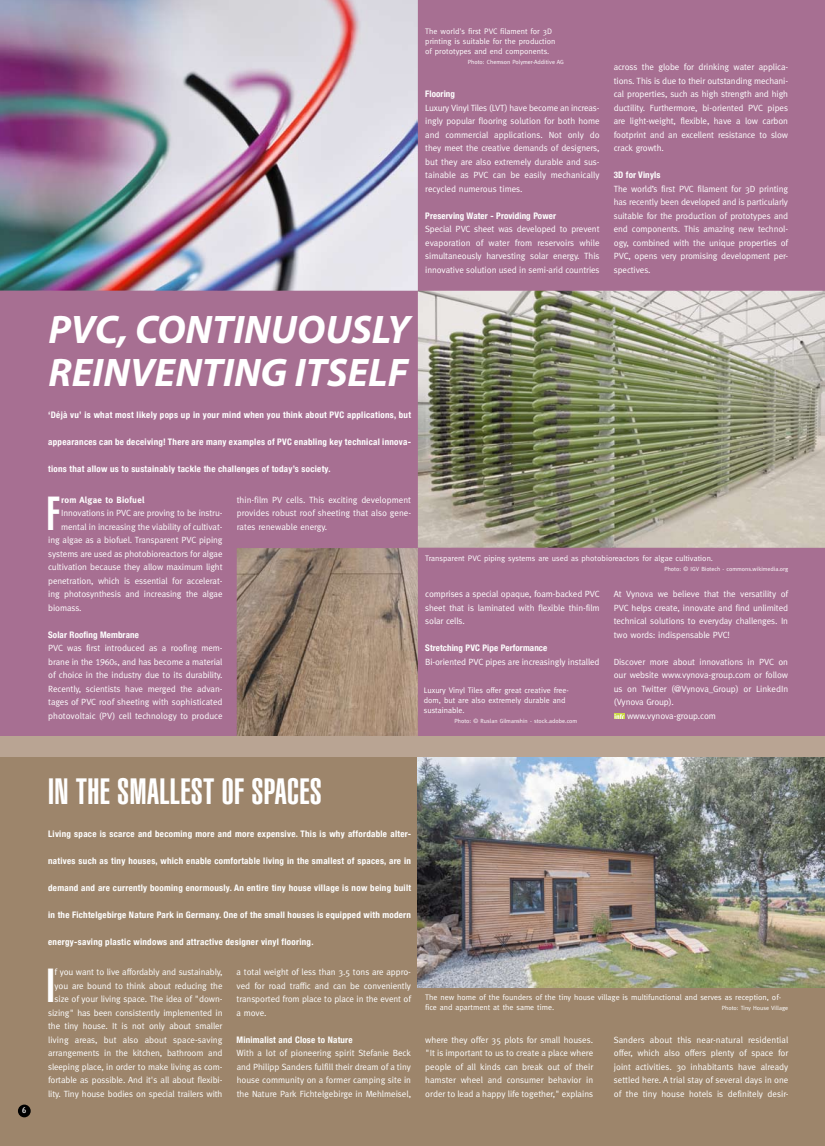
<style>
.page{position:relative;width:825px;height:1146px;background:#fff}
.page>*{position:absolute;margin:0;border:0;box-sizing:border-box;transform-origin:0 0}
.t1{font:900 extra-condensed 46.9px "Helvetica LT";color:#fff}
.t2{font:italic 700 40px/43px "Myriad Pro";color:#fff}
.t3{font:900 extra-condensed 36px "Helvetica";letter-spacing:.01em;color:#fff}
.t4{font:9px/13.5px "Meta";letter-spacing:-.01em;color:#fff;text-align:justify}
.t5{font:700 condensed 9px "Helvetica Neue";letter-spacing:.03em;color:#fff}
.t6{font:700 condensed 9px "Helvetica Neue";letter-spacing:.01em;color:#fff}
.t7{font:700 9px "Meta";letter-spacing:.03em;color:#fff}
.t8{font:8px/10px "Meta";color:#fff}
.t9{font:8px "Amoebia Sans";color:#fff}
.t10{font:6px "Meta";color:#fff}
.s1{font-family:"Meta Caps"}
.s2{font-size:7px}
</style>
<div class="page">
<div style="left:0;top:0;width:825px;height:767px;background:#a76f92"></div>
<div style="left:0;top:744px;width:825px;height:401px;background:#9d856b"></div>
<div style="left:18px;top:1104px;width:13px;height:13px;background:#000;border-radius:50%"></div>
<img style="left:418px;top:756px;width:407px;height:231px">
<img style="left:237px;top:548px;width:181px;height:187px">
<img style="left:0;top:0;width:418px;height:291px">
<img style="left:418px;top:291px;width:407px;height:256px">
<svg style="left:614px;top:713px;width:10px;height:5px"></svg>
<svg style="left:615px;top:714px;width:9px;height:4px"></svg>
<div style="left:0;top:735px;width:825px;height:21px;background:#b9a493"></div>
<p class="t9" style="left:22px;top:1105px;width:6px">6</p>
<p class="t8" style="left:425px;top:26px;width:132px">The world's first PVC filament for 3D printing is suitable for the production of prototypes and end components.</p>
<p class="t10" style="left:468px;top:59px;width:98px">Photo: Chemson Polymer-Additive AG</p>
<p class="t6" style="left:425px;top:89px;width:31px">Flooring</p>
<p class="t4" style="left:425px;top:101px;width:176px">Luxury Vinyl Tiles (LVT) have become an increas&shy;ingly popular flooring solution for both home and commercial applications. Not only do they meet the creative demands of designers, but they are also extremely durable and sus&shy;tainable as PVC can be easily mechanically recycled numerous times.</p>
<p class="t6" style="left:425px;top:210px;width:132px">Preserving Water - Providing Power</p>
<p class="t4" style="left:425px;top:222px;width:176px">Special PVC sheet was developed to prevent evaporation of water from reservoirs while simultaneously harvesting solar energy. This innovative solution used in semi-arid countries</p>
<p class="t4" style="left:614px;top:60px;width:176px">across the globe for drinking water applica&shy;tions. This is due to their outstanding mechani&shy;cal properties, such as high strength and high ductility. Furthermore, bi-oriented PVC pipes are light-weight, flexible, have a low carbon footprint and an excellent resistance to slow crack growth.</p>
<p class="t6" style="left:614px;top:170px;width:48px">3D for Vinyls</p>
<p class="t4" style="left:614px;top:182px;width:176px">The world’s first PVC filament for 3D printing has recently been developed and is particularly suitable for the production of prototypes and end components. This amazing new technol&shy;ogy, combined with the unique properties of PVC, opens very promising development per&shy;spectives.</p>
<h2 class="t2" style="left:49px;top:307px;width:363px">PVC, CONTINUOUSLY<br>REINVENTING ITSELF</h2>
<p class="t5" style="left:48px;top:409px;width:364px">‘Déjà vu’ is what most likely pops up in your mind when you think about PVC applications, but</p>
<p class="t5" style="left:48px;top:436px;width:364px">appearances can be deceiving! There are many examples of PVC enabling key technical innova-</p>
<p class="t5" style="left:48px;top:463px;width:284px">tions that allow us to sustainably tackle the challenges of today’s society.</p>
<h1 class="t1" style="left:47px;top:486px;width:15px">F</h1>
<p class="t7" style="left:61px;top:494px;width:85px">rom Algae to Biofuel</p>
<p class="t4" style="left:61px;top:506px;width:163px">Innovations in PVC are proving to be instru-</p>
<p class="t4" style="left:61px;top:519px;width:163px">mental in increasing the viability of cultivat-</p>
<p class="t4" style="left:48px;top:533px;width:176px">ing algae as a biofuel. Transparent PVC piping</p>
<p class="t4" style="left:48px;top:546px;width:176px">systems are used as photobioreactors for algae</p>
<p class="t4" style="left:48px;top:560px;width:176px">cultivation because they allow maximum light</p>
<p class="t4" style="left:48px;top:573px;width:176px">penetration, which is essential for accelerat-</p>
<p class="t4" style="left:48px;top:587px;width:176px">ing photosynthesis and increasing the algae</p>
<p class="t4" style="left:48px;top:600px;width:35px">biomass.</p>
<p class="t6" style="left:48px;top:629px;width:92px">Solar Roofing Membrane</p>
<p class="t4" style="left:48px;top:641px;width:176px">PVC was first introduced as a roofing mem&shy;brane in the <span class="s1">1960</span><span class="s2">s</span>, and has become a material of choice in the industry due to its durability.<br>Recently, scientists have merged the advan&shy;tages of PVC roof sheeting with sophisticated photovoltaic (PV) cell technology to produce</p>
<p class="t4" style="left:237px;top:492px;width:176px">thin-film PV cells. This exciting development provides robust roof sheeting that also gene&shy;rates renewable energy.</p>
<p class="t8" style="left:425px;top:553px;width:289px">Transparent PVC piping systems are used as photobioreactors for algae cultivation.</p>
<p class="t10" style="left:664px;top:565px;width:125px">Photo: © IGV Biotech - commons.wikimedia.org</p>
<p class="t4" style="left:425px;top:587px;width:176px">comprises a special opaque, foam-backed PVC sheet that is laminated with flexible thin-film solar cells.</p>
<p class="t6" style="left:425px;top:642px;width:124px">Stretching PVC Pipe Performance</p>
<p class="t4" style="left:425px;top:654px;width:176px">Bi-oriented PVC pipes are increasingly installed</p>
<p class="t8" style="left:424px;top:684px;width:147px">Luxury Vinyl Tiles offer great creative free&shy;dom, but are also extremely durable and sustainable.</p>
<p class="t10" style="left:454px;top:717px;width:124px">Photo: © Ruslan Gilmanshin - stock.adobe.com</p>
<p class="t4" style="left:614px;top:587px;width:176px">At Vynova we believe that the versatility of PVC helps create, innovate and find unlimited technical solutions to everyday challenges. In two words: indispensable PVC!</p>
<p class="t4" style="left:614px;top:654px;width:176px">Discover more about innovations in PVC on</p>
<p class="t4" style="left:614px;top:668px;width:176px">our website www.vynova-group.com or follow</p>
<p class="t4" style="left:614px;top:681px;width:176px">us on Twitter (@Vynova_Group) or LinkedIn</p>
<p class="t4" style="left:614px;top:695px;width:62px">(Vynova Group).</p>
<p class="t4" style="left:627px;top:708px;width:90px">www.vynova-group.com</p>
<h3 class="t3" style="left:48px;top:771px;width:275px">IN THE SMALLEST OF SPACES</h3>
<p class="t5" style="left:48px;top:828px;width:364px">Living space is scarce and becoming more and more expensive. This is why affordable alter-</p>
<p class="t5" style="left:48px;top:855px;width:364px">natives such as tiny houses, which enable comfortable living in the smallest of spaces, are in</p>
<p class="t5" style="left:48px;top:882px;width:364px">demand and are currently booming enormously. An entire tiny house village is now being built</p>
<p class="t5" style="left:48px;top:909px;width:364px">in the Fichtelgebirge Nature Park in Germany. One of the small houses is equipped with modern</p>
<p class="t5" style="left:48px;top:936px;width:267px">energy-saving plastic windows and attractive designer vinyl flooring.</p>
<p class="t4" style="left:48px;top:965px;width:176px;text-align:right">f you want to live affordably and sustainably, you are bound to think about reducing the size of your living space. The idea of "down&shy;sizing" has been consistently implemented in the tiny house. It is not only about smaller living areas, but also about space-saving arrange-ments in the kitchen, bathroom and sleeping place, in order to make living as com&shy;fortable as possible. And it's all about flexibi&shy;lity. Tiny house bodies on special trailers with</p>
<p class="t4" style="left:237px;top:965px;width:176px">a total weight of less than 3.5 tons are appro&shy;v-ed for road traffic and can be conveniently transported from place to place in the event of a move.</p>
<h1 class="t1" style="left:47px;top:958px;width:6px">I</h1>
<p class="t5" style="left:237px;top:1034px;width:117px">Minimalist and Close to Nature</p>
<p class="t4" style="left:237px;top:1046px;width:176px">With a lot of pioneering spirit Stefanie Beck and Philipp Sanders fulfill their dream of a tiny house community on a former camping site in the Nature Park Fichtelgebirge in Mehlmeisel,</p>
<p class="t8" style="left:425px;top:991px;width:357px">The new home of the founders of the tiny house village is multifunctional and serves as reception, of&shy;fice and apartment at the same time.</p>
<p class="t10" style="left:722px;top:1004px;width:68px">Photo: Tiny House Village</p>
<p class="t4" style="left:425px;top:1032px;width:169px">where they offer 35 plots for small houses. "It is important to us to create a place where people of all kinds can break out of their hamster wheel and consumer behavior in order to lead a happy life together," explains</p>
<p class="t4" style="left:614px;top:1032px;width:176px">Sanders about this near-natural residential offer, which also offers plenty of space for joint activities. 30 inhabitants have already settled here. A trial stay of several days in one of the tiny house hotels is definitely desir-</p>
</div>
